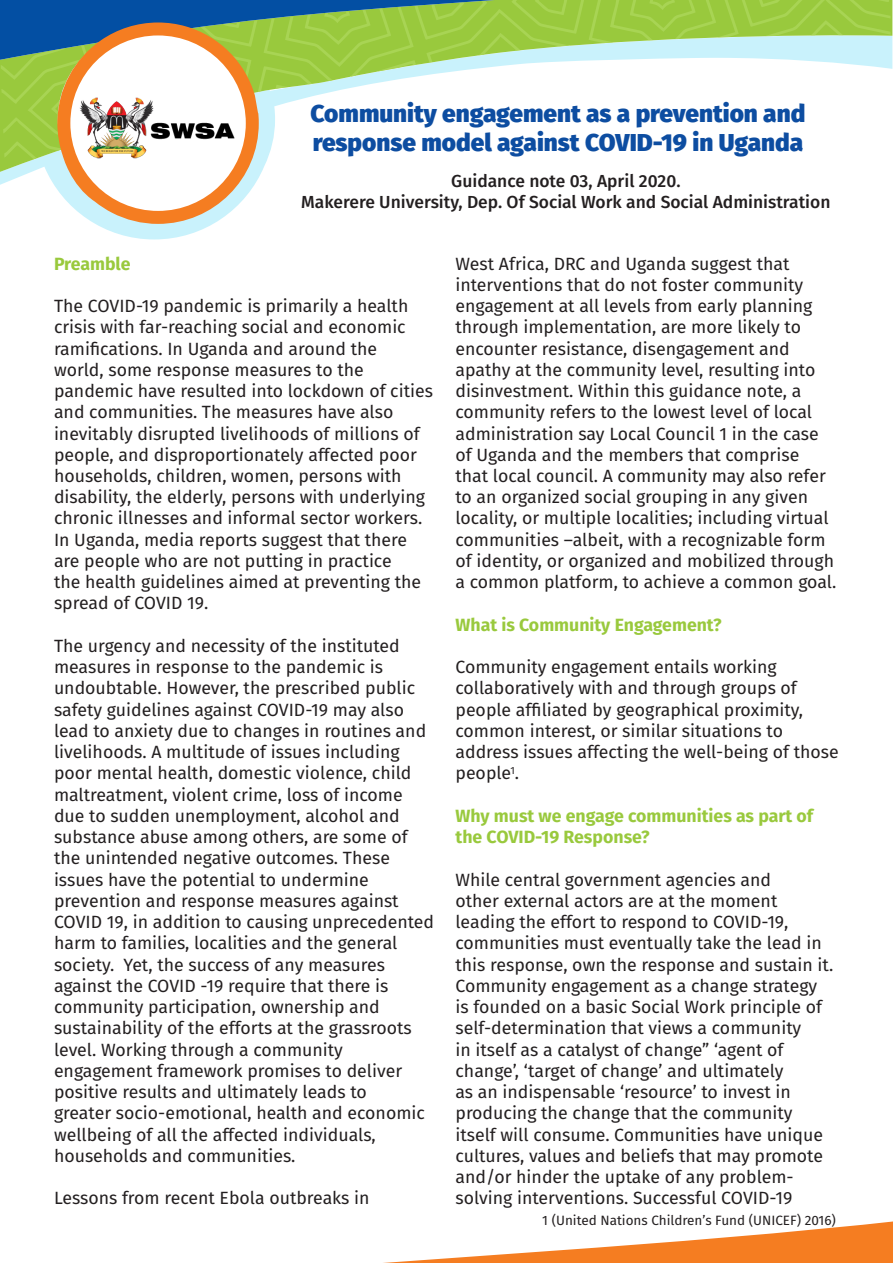
<style>
.page{position:relative;width:893px;height:1263px;background:#fff}
.page>*{position:absolute;margin:0;border:0;box-sizing:border-box;transform-origin:0 0}
.t1{font:800 24.45px/29.2px "Fira Sans";color:#0d4da1}
.t2{font:17.7px/21.3px "Fira Sans";color:#231f20}
.t3{font:700 17.7px/21.3px "Fira Sans";color:#99c93d}
.t4{font:500 17.4px "Fira Sans";color:#231f20}
.t5{font:13.5px "Fira Sans";color:#231f20}
</style>
<div class="page">
<svg style="left:96px;top:224px;width:117px;height:15px;fill:#c9f2fc"></svg>
<svg style="left:0;top:0;width:891px;height:224px"></svg>
<div style="left:70px;top:35px;width:176px;height:176px;background:#fff;border-radius:50%"></div>
<img style="left:76px;top:97px;width:158px;height:64px">
<svg style="left:383px;top:1221px;width:510px;height:42px"></svg>
<p class="t1" style="left:311px;top:96px;width:496px">Community engagement as a prevention and response model against COVID-19 in Uganda</p>
<p class="t4" style="left:451px;top:167px;width:231px">Guidance note 03, April 2020.</p>
<p class="t4" style="left:301px;top:188px;width:531px">Makerere University, Dep. Of Social Work and Social Administration</p>
<p class="t3" style="left:54px;top:251px;width:78px">Preamble</p>
<p class="t2" style="left:54px;top:295px;width:381px">The COVID-19 pandemic is primarily a health crisis with far-reaching social and economic ramifications. In Uganda and around the<br>world, some response measures to the pandemic have resulted into lockdown of cities and communities. The measures have also inevitably disrupted livelihoods of millions of people, and disproportionately affected poor households, children, women, persons with disability, the elderly, persons with underlying chronic illnesses and informal sector workers.<br>In Uganda, media reports suggest that there are people who are not putting in practice<br>the health guidelines aimed at preventing the spread of COVID 19.</p>
<p class="t2" style="left:54px;top:635px;width:382px">The urgency and necessity of the instituted measures in response to the pandemic is undoubtable. However, the prescribed public safety guidelines against COVID-19 may also lead to anxiety due to changes in routines and livelihoods. A multitude of issues including poor mental health, domestic violence, child maltreatment, violent crime, loss of income due to sudden unemployment, alcohol and substance abuse among others, are some of the unintended negative outcomes. These issues have the potential to undermine prevention and response measures against COVID 19, in addition to causing unprecedented harm to families, localities and the general society. Yet, the success of any measures against the COVID -19 require that there is community participation, ownership and sustainability of the efforts at the grassroots level. Working through a community engagement framework promises to deliver positive results and ultimately leads to<br>greater socio-emotional, health and economic wellbeing of all the affected individuals, households and communities.</p>
<p class="t2" style="left:54px;top:1187px;width:317px">Lessons from recent Ebola outbreaks in</p>
<p class="t2" style="left:455px;top:252px;width:382px">West Africa, DRC and Uganda suggest that interventions that do not foster community engagement at all levels from early planning through implementation, are more likely to encounter resistance, disengagement and apathy at the community level, resulting into disinvestment. Within this guidance note, a community refers to the lowest level of local administration say Local Council 1 in the case of Uganda and the members that comprise that local council. A community may also refer to an organized social grouping in any given locality, or multiple localities; including virtual communities –albeit, with a recognizable form of identity, or organized and mobilized through a common platform, to achieve a common goal.</p>
<p class="t3" style="left:455px;top:613px;width:268px">What is Community Engagement?</p>
<p class="t2" style="left:455px;top:656px;width:385px">Community engagement entails working collaboratively with and through groups of people affiliated by geographical proximity, common interest, or similar situations to address issues affecting the well-being of those people<sup>1</sup>.</p>
<p class="t3" style="left:455px;top:804px;width:359px">Why must we engage communities as part of the COVID-19 Response?</p>
<p class="t2" style="left:455px;top:868px;width:379px">While central government agencies and<br>other external actors are at the moment leading the effort to respond to COVID-19, communities must eventually take the lead in this response, own the response and sustain it.<br>Community engagement as a change strategy is founded on a basic Social Work principle of self-determination that views a community<br>in itself as a catalyst of change” ‘agent of change’, ‘target of change’ and ultimately<br>as an indispensable ‘resource’ to invest in producing the change that the community itself will consume. Communities have unique cultures, values and beliefs that may promote and/or hinder the uptake of any problem&shy;solving interventions. Successful COVID-19</p>
<p class="t5" style="left:542px;top:1210px;width:295px">1 (United Nations Children’s Fund (UNICEF) 2016)</p>
</div>
